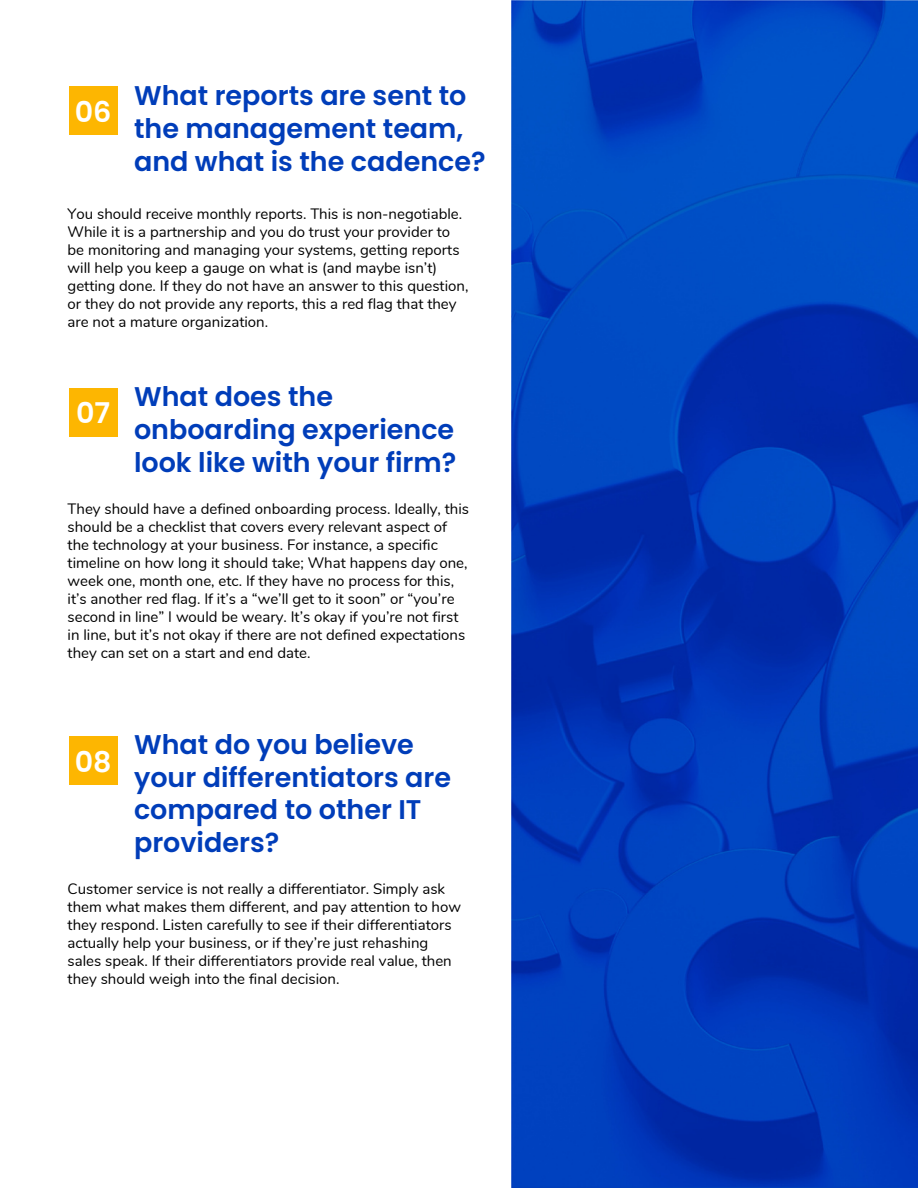
<style>
.page{position:relative;width:918px;height:1188px;background:#fff}
.page>*{position:absolute;margin:0;border:0;box-sizing:border-box;transform-origin:0 0}
.t1{font:600 28.5px "Poppins";color:#fff}
.t2{font:600 27px/32.7px "Poppins";color:#003db9}
.t3{font:15px/18px "Nunito";color:#000}
</style>
<div class="page">
<div style="left:69px;top:87px;width:48px;height:48px;background:#fdb601"></div>
<div style="left:69px;top:388px;width:48px;height:48px;background:#fdb601"></div>
<div style="left:69px;top:737px;width:48px;height:48px;background:#fdb601"></div>
<img style="left:512px;top:0;width:406px;height:1188px">
<p class="t1" style="left:75px;top:92px;width:38px">06</p>
<p class="t2" style="left:134px;top:80px;width:353px">What reports are sent to the management team, and what is the cadence?</p>
<p class="t3" style="left:68px;top:205px;width:402px">You should receive monthly reports. This is non-negotiable.<br>While it is a partnership and you do trust your provider to be monitoring and managing your systems, getting reports will help you keep a gauge on what is (and maybe isn’t) getting done. If they do not have an answer to this question, or they do not provide any reports, this a red flag that they are not a mature organization.</p>
<p class="t1" style="left:76px;top:393px;width:36px">07</p>
<p class="t2" style="left:134px;top:381px;width:324px">What does the onboarding experience look like with your firm?</p>
<p class="t3" style="left:68px;top:500px;width:403px">They should have a defined onboarding process. Ideally, this should be a checklist that covers every relevant aspect of the technology at your business. For instance, a specific timeline on how long it should take; What happens day one, week one, month one, etc. If they have no process for this, it’s another red flag. If it’s a “we’ll get to it soon” or “you’re second in line” I would be weary. It’s okay if you’re not first in line, but it’s not okay if there are not defined expectations they can set on a start and end date.</p>
<p class="t1" style="left:75px;top:742px;width:38px">08</p>
<p class="t2" style="left:134px;top:728px;width:319px">What do you believe your differentiators are compared to other IT providers?</p>
<p class="t3" style="left:68px;top:880px;width:395px">Customer service is not really a differentiator. Simply ask them what makes them different, and pay attention to how they respond. Listen carefully to see if their differentiators actually help your business, or if they’re just rehashing sales speak. If their differentiators provide real value, then they should weigh into the final decision.</p>
</div>
